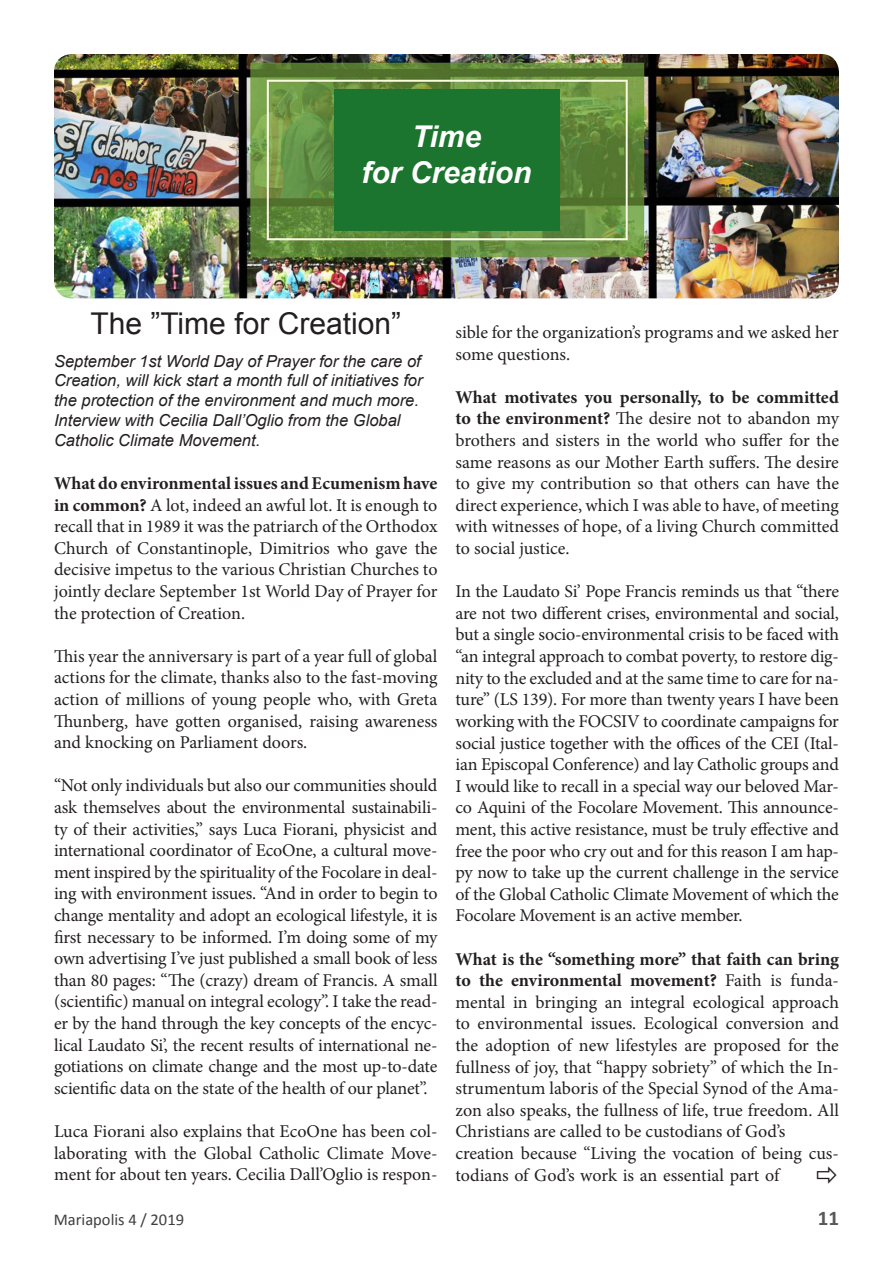
<style>
.page{position:relative;width:893px;height:1263px;background:#fff}
.page>*{position:absolute;margin:0;border:0;box-sizing:border-box;transform-origin:0 0}
.t1{font:30px "Arial";color:#231f20}
.t2{font:italic 700 30px/36px "Arial";color:#fff;text-align:center}
.t3{font:700 21px "Calibri";color:#57585a}
.t4{font:18px/21.6px "Minion Pro";letter-spacing:-.005em;color:#231f20;text-align:justify}
.t5{font:italic 16.5px/19.8px "Arial";color:#231f20}
.t6{font:16.5px "Calibri";color:#3e3e3f}
.s1{font-weight:700}
</style>
<div class="page">
<img style="left:54px;top:54px;width:785px;height:244px">
<div style="left:334px;top:89px;width:225px;height:142px;background:#1c752e"></div>
<h1 class="t2" style="left:361px;top:119px;width:172px">Time<br>for Creation</h1>
<h1 class="t1" style="left:90px;top:304px;width:312px">The ”Time for Creation”</h1>
<p class="t5" style="left:54px;top:351px;width:370px">September 1st World Day of Prayer for the care of Creation, will kick start a month full of initiatives for the protection of the environment and much more.<br>Interview with Cecilia Dall’Oglio from the Global Catholic Climate Movement.</p>
<p class="t4" style="left:54px;top:473px;width:385px"><span class="s1">What do environmental issues and Ecumenism have in common?</span> A lot, indeed an awful lot. It is enough to recall that in 1989 it was the patriarch of the Orthodox Church of Constantinople, Dimitrios who gave the decisive impetus to the various Christian Churches to jointly declare September 1st World Day of Prayer for the protection of Creation.</p>
<p class="t4" style="left:54px;top:645px;width:385px">This year the anniversary is part of a year full of global actions for the climate, thanks also to the fast-moving action of millions of young people who, with Greta Thunberg, have gotten organised, raising awareness and knocking on Parliament doors.</p>
<p class="t4" style="left:54px;top:775px;width:385px">“Not only individuals but also our communities should ask themselves about the environmental sustainabili&shy;ty of their activities,” says Luca Fiorani, physicist and international coordinator of EcoOne, a cultural move&shy;ment inspired by the spirituality of the Focolare in deal&shy;ing with environment issues. “And in order to begin to change mentality and adopt an ecological lifestyle, it is first necessary to be informed. I’m doing some of my own advertising I’ve just published a small book of less than 80 pages: “The (crazy) dream of Francis. A small (scientific) manual on integral ecology”. I take the read&shy;er by the hand through the key concepts of the encyc&shy;lical Laudato Si’, the recent results of international ne&shy;gotiations on climate change and the most up-to-date scientific data on the state of the health of our planet”.</p>
<p class="t4" style="left:54px;top:1121px;width:385px">Luca Fiorani also explains that EcoOne has been col&shy;laborating with the Global Catholic Climate Move&shy;ment for about ten years. Cecilia Dall’Oglio is respon-</p>
<p class="t4" style="left:455px;top:322px;width:385px">sible for the organization’s programs and we asked her some questions.</p>
<p class="t4" style="left:455px;top:386px;width:385px"><span class="s1">What motivates you personally, to be committed to the environment?</span> The desire not to abandon my brothers and sisters in the world who suffer for the same reasons as our Mother Earth suffers. The desire to give my contribution so that others can have the direct experience, which I was able to have, of meeting with witnesses of hope, of a living Church committed to social justice.</p>
<p class="t4" style="left:455px;top:581px;width:385px">In the Laudato Si’ Pope Francis reminds us that “there are not two different crises, environmental and social, but a single socio-environmental crisis to be faced with “an integral approach to combat poverty, to restore dig&shy;nity to the excluded and at the same time to care for na&shy;ture” (LS 139). For more than twenty years I have been working with the FOCSIV to coordinate campaigns for social justice together with the offices of the CEI (Ital&shy;ian Episcopal Conference) and lay Catholic groups and I would like to recall in a special way our beloved Mar&shy;co Aquini of the Focolare Movement. This announce&shy;ment, this active resistance, must be truly effective and free the poor who cry out and for this reason I am hap&shy;py now to take up the current challenge in the service of the Global Catholic Climate Movement of which the Focolare Movement is an active member.</p>
<p class="t4" style="left:455px;top:948px;width:385px;text-align:left"><span class="s1">What is the “something more” that faith can bring to the environmental movement?</span> Faith is funda&shy;mental in bringing an integral ecological approach to environmental issues. Ecological conversion and the adoption of new lifestyles are proposed for the fullness of joy, that “happy sobriety” of which the In&shy;strumentum laboris of the Special Synod of the Ama&shy;zon also speaks, the fullness of life, true freedom. All Christians are called to be custodians of God’s creation because “Living the vocation of being cus&shy;todians of God’s work is an essential part of</p>
<p class="t6" style="left:54px;top:1209px;width:132px">Mariapolis 4 / 2019</p>
<p class="t3" style="left:818px;top:1204px;width:23px">11</p>
</div>
